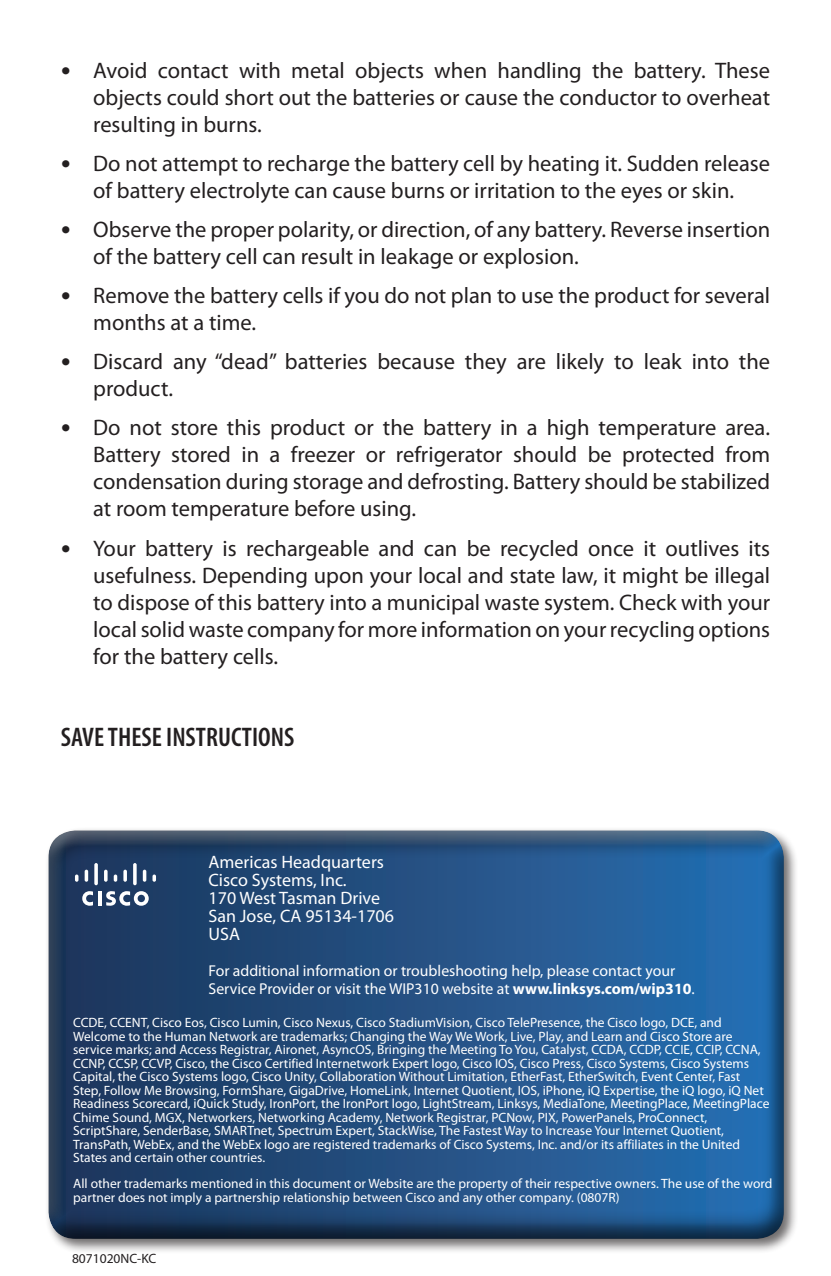
<style>
.page{position:relative;width:831px;height:1276px;background:#fff}
.page>*{position:absolute;margin:0;border:0;box-sizing:border-box;transform-origin:0 0}
.t1{font:600 condensed 27px "Myriad Pro";color:#231f20}
.t2{font:22.5px/27px "Myriad Pro";color:#231f20;text-align:justify}
.t3{font:18px/18px "Myriad Pro";color:#fff}
.t4{font:15.75px/18px "Myriad Pro";color:#fff}
.t5{font:13.5px/13.5px "Myriad Pro";color:#fff}
.t6{font:13.5px "Myriad Pro";color:#231f20}
.s1{font-family:"Helvetica Neue";font-weight:500;font-stretch:condensed;font-size:20.25px}
.s2{font-weight:700}
</style>
<div class="page">
<div style="left:45px;top:826px;width:761px;height:438px;background:#231f20;opacity:.65"></div>
<div style="left:47px;top:827px;width:738px;height:412px;background:#231f20;opacity:.75"></div>
<hr style="left:98px;top:891px;width:3px;height:14px;background:#fff">
<svg style="left:82px;top:891px;width:11px;height:15px"></svg>
<svg style="left:106px;top:891px;width:43px;height:15px"></svg>
<svg style="left:75px;top:874px;width:3px;height:8px"></svg>
<svg style="left:85px;top:870px;width:3px;height:12px"></svg>
<svg style="left:94px;top:863px;width:4px;height:22px"></svg>
<svg style="left:104px;top:870px;width:3px;height:12px"></svg>
<svg style="left:114px;top:874px;width:3px;height:8px"></svg>
<svg style="left:123px;top:870px;width:4px;height:12px"></svg>
<svg style="left:133px;top:863px;width:4px;height:22px"></svg>
<svg style="left:143px;top:870px;width:3px;height:12px"></svg>
<svg style="left:152px;top:874px;width:4px;height:8px"></svg>
<h2 class="t2" style="left:93px;top:56px;width:678px;text-indent:-32px"><span class="s1">•</span> Avoid contact with metal objects when handling the battery. These objects could short out the batteries or cause the conductor to overheat resulting in burns.</h2>
<h2 class="t2" style="left:61px;top:149px;width:710px;text-align:center"><span class="s1">•</span> Do not attempt to recharge the battery cell by heating it. Sudden release of battery electrolyte can cause burns or irritation to the eyes or skin.</h2>
<h2 class="t2" style="left:93px;top:216px;width:678px;text-indent:-32px"><span class="s1">•</span> Observe the proper polarity, or direction, of any battery. Reverse insertion of the battery cell can result in leakage or explosion.</h2>
<h2 class="t2" style="left:93px;top:282px;width:678px;text-indent:-32px"><span class="s1">•</span> Remove the battery cells if you do not plan to use the product for several months at a time.</h2>
<h2 class="t2" style="left:93px;top:348px;width:678px;text-indent:-32px"><span class="s1">•</span> Discard any “dead” batteries because they are likely to leak into the product.</h2>
<p class="t2" style="left:93px;top:414px;width:678px;text-indent:-32px"><span class="s1">•</span> Do not store this product or the battery in a high temperature area.<br>Battery stored in a freezer or refrigerator should be protected from condensation during storage and defrosting. Battery should be stabilized at room temperature before using.</p>
<p class="t2" style="left:93px;top:534px;width:678px;text-indent:-32px"><span class="s1">•</span> Your battery is rechargeable and can be recycled once it outlives its usefulness. Depending upon your local and state law, it might be illegal to dispose of this battery into a municipal waste system. Check with your local solid waste company for more information on your recycling options for the battery cells.</p>
<h1 class="t1" style="left:61px;top:721px;width:235px">SAVE THESE INSTRUCTIONS</h1>
<h3 class="t3" style="left:208px;top:852px;width:187px">Americas Headquarters<br>Cisco Systems, Inc.<br>170 West Tasman Drive<br>San Jose, CA 95134-1706<br>USA</h3>
<p class="t4" style="left:208px;top:961px;width:487px">For additional information or troubleshooting help, please contact your<br>Service Provider or visit the WIP310 website at <span class="s2">www.linksys.com/wip310</span>.</p>
<p class="t5" style="left:73px;top:1016px;width:697px">CCDE, CCENT, Cisco Eos, Cisco Lumin, Cisco Nexus, Cisco StadiumVision, Cisco TelePresence, the Cisco logo, DCE, and Welcome to the Human Network are trademarks; Changing the Way We Work, Live, Play, and Learn and Cisco Store are service marks; and Access Registrar, Aironet, AsyncOS, Bringing the Meeting To You, Catalyst, CCDA, CCDP, CCIE, CCIP, CCNA, CCNP, CCSP, CCVP, Cisco, the Cisco Certified Internetwork Expert logo, Cisco IOS, Cisco Press, Cisco Systems, Cisco Systems Capital, the Cisco Systems logo, Cisco Unity, Collaboration Without Limitation, EtherFast, EtherSwitch, Event Center, Fast Step, Follow Me Browsing, FormShare, GigaDrive, HomeLink, Internet Quotient, IOS, iPhone, iQ Expertise, the iQ logo, iQ Net Readiness Scorecard, iQuick Study, IronPort, the IronPort logo, LightStream, Linksys, MediaTone, MeetingPlace, MeetingPlace Chime Sound, MGX, Networkers, Networking Academy, Network Registrar, PCNow, PIX, PowerPanels, ProConnect, ScriptShare, SenderBase, SMARTnet, Spectrum Expert, StackWise, The Fastest Way to Increase Your Internet Quotient, TransPath, WebEx, and the WebEx logo are registered trademarks of Cisco Systems, Inc. and/or its affiliates in the United States and certain other countries.</p>
<p class="t5" style="left:73px;top:1176px;width:700px">All other trademarks mentioned in this document or Website are the property of their respective owners. The use of the word partner does not imply a partnership relationship between Cisco and any other company. (0807R)</p>
<p class="t6" style="left:72px;top:1250px;width:86px">8071020NC-KC</p>
</div>
